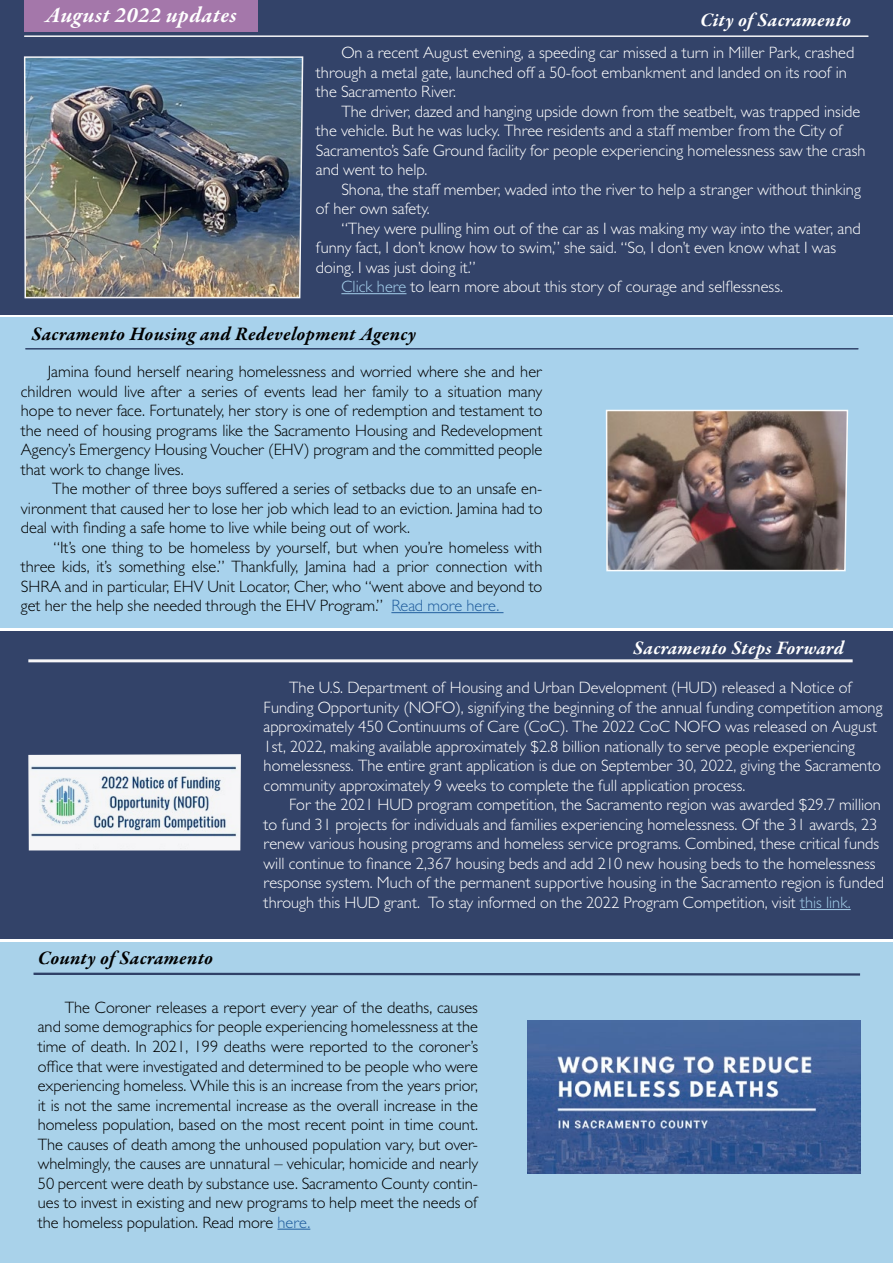
<style>
.page{position:relative;width:893px;height:1263px;background:#fff}
.page>*{position:absolute;margin:0;border:0;box-sizing:border-box;transform-origin:0 0}
.Headline_overview__H{font:italic 700 22.5px "Garamond Premr Pro";letter-spacing:.02em;color:#fff}
.Headline_4__h4{font:italic 700 19.5px "Garamond Premr Pro";letter-spacing:.02em;color:#000}
.Headline_4__h4-2{font:italic 700 19.5px "Garamond Premr Pro";letter-spacing:.015em;color:#fff}
.Paragraph_1{font:300 16.5px/19.5px "Gill Sans MT Pro";color:#fff}
.Paragraph_1-2{font:300 16.5px/19.5px "Gill Sans MT Pro";color:#000;text-align:justify}
.s1{color:#a5d0ec}
.s2{color:#215e9e}
</style>
<div class="page">
<div style="left:0;top:631px;width:893px;height:308px;background:#334369"></div>
<div style="left:0;top:0;width:893px;height:315px;background:#334369"></div>
<div style="left:0;top:318px;width:893px;height:310px;background:#a5d0ec"></div>
<div style="left:0;top:942px;width:893px;height:321px;background:#a6d0ea"></div>
<hr style="left:26px;top:348px;width:832px;height:2px;background:#2a3b63">
<img style="left:605px;top:409px;width:244px;height:163px">
<img style="left:23px;top:56px;width:281px;height:243px">
<svg style="left:28px;top:754px;width:213px;height:97px"></svg>
<hr style="left:391px;top:612px;width:112px;height:1px;background:#215e9e">
<img style="left:527px;top:1020px;width:333px;height:154px">
<div style="left:28px;top:659px;width:825px;height:3px;background:#fff;border:2px solid #fff"></div>
<hr style="left:341px;top:293px;width:65px;height:1px;background:#a5d0ec">
<hr style="left:25px;top:35px;width:843px;height:2px;background:#fff">
<hr style="left:278px;top:1229px;width:32px;height:1px;background:#215e9e">
<svg style="left:33px;top:972px;width:828px;height:4px"></svg>
<div style="left:24px;top:0;width:234px;height:32px;background:#a477aa"></div>
<hr style="left:800px;top:909px;width:51px;height:1px;background:#a5d0ec">
<h3 class="Headline_overview__H" style="left:46px;top:1px;width:192px">August 2022 updates</h3>
<h4 class="Headline_4__h4-2" style="left:700px;top:8px;width:153px">City of Sacramento</h4>
<p class="Paragraph_1" style="left:316px;top:42px;width:540px;text-indent:26px">On a recent August evening, a speeding car missed a turn in Miller Park, crashed through a metal gate, launched off a 50-foot embankment and landed on its roof in the Sacramento River.</p>
<p class="Paragraph_1" style="left:316px;top:101px;width:551px;text-indent:26px">The driver, dazed and hanging upside down from the seatbelt, was trapped inside the vehicle. But he was lucky. Three residents and a staff member from the City of Sacramento’s Safe Ground facility for people experiencing homelessness saw the crash and went to help.</p>
<p class="Paragraph_1" style="left:316px;top:179px;width:546px;text-indent:26px">Shona, the staff member, waded into the river to help a stranger without thinking of her own safety.</p>
<p class="Paragraph_1" style="left:316px;top:218px;width:546px;text-indent:26px">“They were pulling him out of the car as I was making my way into the water, and funny fact, I don’t know how to swim,” she said. “So, I don’t even know what I was doing. I was just doing it.”</p>
<p class="Paragraph_1" style="left:341px;top:276px;width:443px"><span class="s1">Click here</span> to learn more about this story of courage and selflessness.</p>
<h4 class="Headline_4__h4" style="left:31px;top:322px;width:386px">Sacramento Housing and Redevelopment Agency</h4>
<p class="Paragraph_1-2" style="left:21px;top:361px;width:523px;text-indent:27px">Jamina found herself nearing homelessness and worried where she and her children would live after a series of events lead her family to a situation many hope to never face. Fortunately, her story is one of redemption and testament to the need of housing programs like the Sacramento Housing and Redevelopment Agency’s Emergency Housing Voucher (EHV) program and the committed people that work to change lives.</p>
<p class="Paragraph_1-2" style="left:21px;top:478px;width:523px;text-indent:31px">The mother of three boys suffered a series of setbacks due to an unsafe en&shy;vironment that caused her to lose her job which lead to an eviction. Jamina had to deal with finding a safe home to live while being out of work.</p>
<p class="Paragraph_1-2" style="left:21px;top:537px;width:523px;text-indent:33px">“It’s one thing to be homeless by yourself, but when you’re homeless with three kids, it’s something else.” Thankfully, Jamina had a prior connection with SHRA and in particular, EHV Unit Locator, Cher, who “went above and beyond to get her the help she needed through the EHV Program.” <span class="s2">Read more here.</span></p>
<h4 class="Headline_4__h4-2" style="left:633px;top:636px;width:212px">Sacramento Steps Forward</h4>
<h4 class="Headline_4__h4" style="left:38px;top:946px;width:177px">County of Sacramento</h4>
<p class="Paragraph_1" style="left:264px;top:678px;width:620px;text-indent:26px">The U.S. Department of Housing and Urban Development (HUD) released a Notice of Funding Opportunity (NOFO), signifying the beginning of the annual funding competition among approximately 450 Continuums of Care (CoC). The 2022 CoC NOFO was released on August 1st, 2022, making available approximately $2.8 billion nationally to serve people experiencing homelessness. The entire grant application is due on September 30, 2022, giving the Sacramento community approximately 9 weeks to complete the full application process.</p>
<p class="Paragraph_1" style="left:264px;top:795px;width:622px;text-indent:26px">For the 2021 HUD program competition, the Sacramento region was awarded $29.7 million to fund 31 projects for individuals and families experiencing homelessness. Of the 31 awards, 23 renew various housing programs and homeless service programs. Combined, these critical funds will continue to finance 2,367 housing beds and add 210 new housing beds to the homelessness response system. Much of the permanent supportive housing in the Sacramento region is funded through this HUD grant. To stay informed on the 2022 Program Competition, visit <span class="s1">this link.</span></p>
<p class="Paragraph_1-2" style="left:38px;top:997px;width:442px;text-indent:27px">The Coroner releases a report every year of the deaths, causes and some demographics for people experiencing homelessness at the time of death. In 2021, 199 deaths were reported to the coroner’s office that were investigated and determined to be people who were experiencing homeless. While this is an increase from the years prior, it is not the same incremental increase as the overall increase in the homeless population, based on the most recent point in time count.<br>The causes of death among the unhoused population vary, but over&shy;whelmingly, the causes are unnatural – vehicular, homicide and nearly 50 percent were death by substance use. Sacramento County contin&shy;ues to invest in existing and new programs to help meet the needs of the homeless population. Read more <span class="s2">here.</span></p>
</div>
